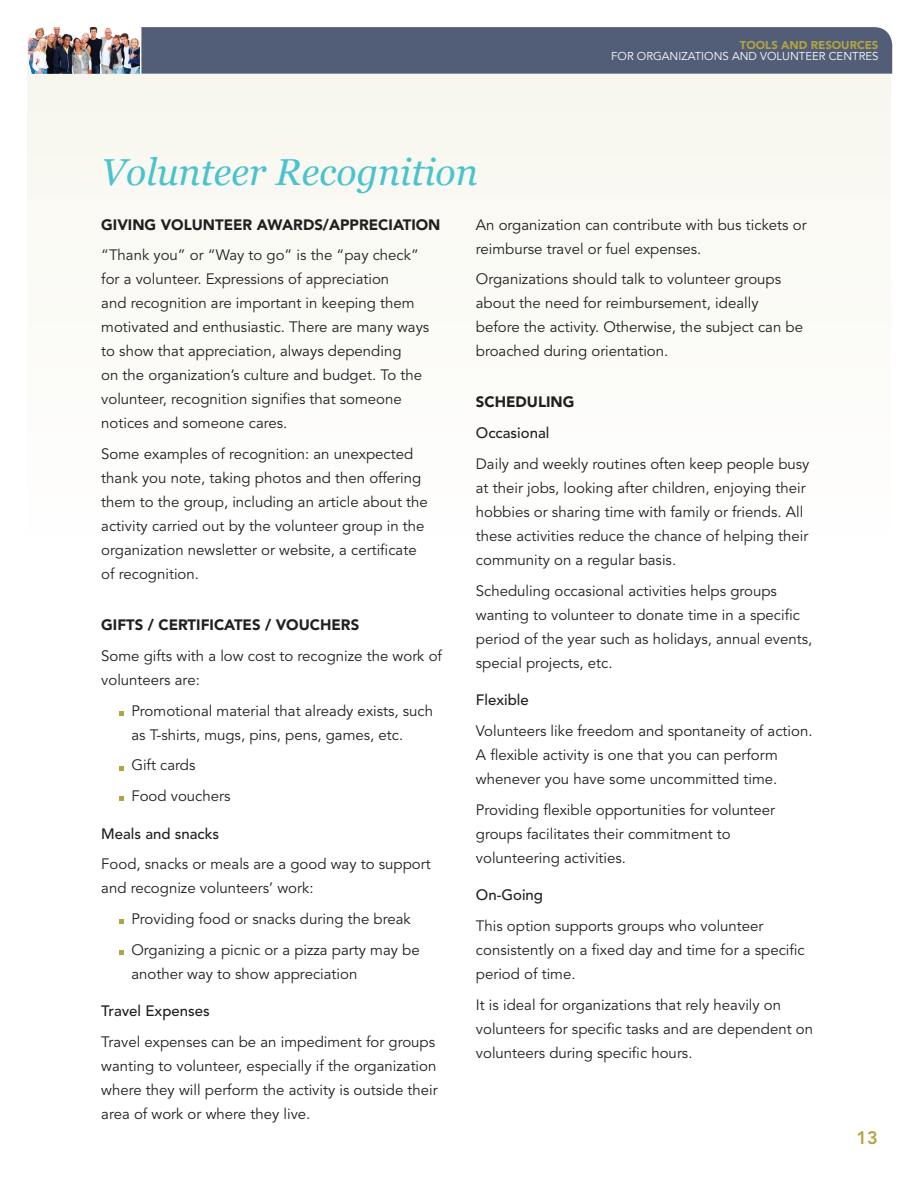
<style>
.page{position:relative;width:918px;height:1188px;background:#fff}
.page>*{position:absolute;margin:0;border:0;box-sizing:border-box;transform-origin:0 0}
.t1{font:italic 37.5px "Georgia";color:#49c3ce}
.t2{font:800 18px "Avenir LT Std";color:#b0a443}
.t3{font:15px/24px "Avenir LT Std";color:#231f20}
.t4{font:900 15px "Avenir LT Std";color:#231f20}
.t5{font:500 15px "Avenir LT Std";color:#231f20}
.t6{font:11.4px "Avenir LT Std";color:#fff}
.t7{font:900 11.4px "Avenir LT Std";color:#b0a443}
</style>
<div class="page">
<div style="left:27px;top:27px;width:864px;height:526px;background:#fbfbf6;border-radius:18px"></div>
<div style="left:141px;top:27px;width:751px;height:47px;background:#525d78"></div>
<img style="left:28px;top:27px;width:112px;height:47px">
<hr style="left:140px;top:27px;width:1px;height:47px;background:#fff">
<svg style="left:119px;top:711px;width:5px;height:5px"></svg>
<svg style="left:119px;top:766px;width:5px;height:4px"></svg>
<svg style="left:119px;top:797px;width:5px;height:4px"></svg>
<svg style="left:119px;top:920px;width:5px;height:4px"></svg>
<svg style="left:119px;top:950px;width:5px;height:5px"></svg>
<p class="t7" style="left:740px;top:38px;width:9px">TOOL</p>
<p class="t7" style="left:771px;top:38px;width:70px">S AND RESOUR</p>
<p class="t7" style="left:857px;top:38px;width:23px">CES</p>
<p class="t6" style="left:611px;top:50px;width:269px">FOR ORGANIZATIONS AND VOLUNTEER CENTRES</p>
<h1 class="t1" style="left:101px;top:150px;width:378px">Volunteer Recognition</h1>
<p class="t4" style="left:101px;top:215px;width:341px">GIVING VOLUNTEER AWARDS/APPRECIATION</p>
<p class="t3" style="left:101px;top:244px;width:330px">“Thank you” or “Way to go” is the “pay check” for a volunteer. Expressions of appreciation<br>and recognition are important in keeping them motivated and enthusiastic. There are many ways to show that appreciation, always depending<br>on the organization’s culture and budget. To the volunteer, recognition signifies that someone notices and someone cares.</p>
<p class="t3" style="left:101px;top:442px;width:328px">Some examples of recognition: an unexpected thank you note, taking photos and then offering them to the group, including an article about the activity carried out by the volunteer group in the organization newsletter or website, a certificate of recognition.</p>
<p class="t4" style="left:101px;top:616px;width:259px">GIFTS / CERTIFICATES / VOUCHERS</p>
<p class="t3" style="left:101px;top:644px;width:342px">Some gifts with a low cost to recognize the work of volunteers are:</p>
<p class="t3" style="left:131px;top:699px;width:303px">Promotional material that already exists, such as T-shirts, mugs, pins, pens, games, etc.</p>
<p class="t3" style="left:131px;top:750px;width:101px;line-height:30.8px">Gift cards<br>Food vouchers</p>
<p class="t5" style="left:101px;top:825px;width:120px">Meals and snacks</p>
<p class="t3" style="left:101px;top:853px;width:331px">Food, snacks or meals are a good way to support and recognize volunteers’ work:</p>
<p class="t3" style="left:131px;top:904px;width:290px;line-height:30.8px">Providing food or snacks during the break<br>Organizing a picnic or a pizza party may be</p>
<p class="t3" style="left:131px;top:962px;width:228px">another way to show appreciation</p>
<p class="t5" style="left:101px;top:1003px;width:110px">Travel Expenses</p>
<p class="t3" style="left:101px;top:1030px;width:338px">Travel expenses can be an impediment for groups wanting to volunteer, especially if the organization where they will perform the activity is outside their area of work or where they live.</p>
<p class="t3" style="left:476px;top:213px;width:332px">An organization can contribute with bus tickets or reimburse travel or fuel expenses.</p>
<p class="t3" style="left:476px;top:268px;width:329px">Organizations should talk to volunteer groups about the need for reimbursement, ideally before the activity. Otherwise, the subject can be broached during orientation.</p>
<p class="t4" style="left:476px;top:393px;width:99px">SCHEDULING</p>
<p class="t5" style="left:476px;top:424px;width:75px">Occasional</p>
<p class="t3" style="left:476px;top:452px;width:335px">Daily and weekly routines often keep people busy at their jobs, looking after children, enjoying their hobbies or sharing time with family or friends. All these activities reduce the chance of helping their community on a regular basis.</p>
<p class="t3" style="left:476px;top:579px;width:338px">Scheduling occasional activities helps groups wanting to volunteer to donate time in a specific period of the year such as holidays, annual events, special projects, etc.</p>
<p class="t5" style="left:476px;top:691px;width:55px">Flexible</p>
<p class="t3" style="left:476px;top:719px;width:336px">Volunteers like freedom and spontaneity of action.<br>A flexible activity is one that you can perform whenever you have some uncommitted time.</p>
<p class="t3" style="left:476px;top:798px;width:301px">Providing flexible opportunities for volunteer groups facilitates their commitment to volunteering activities.</p>
<p class="t5" style="left:476px;top:886px;width:69px">On-Going</p>
<p class="t3" style="left:476px;top:914px;width:330px">This option supports groups who volunteer consistently on a fixed day and time for a specific period of time.</p>
<p class="t3" style="left:476px;top:993px;width:339px">It is ideal for organizations that rely heavily on volunteers for specific tasks and are dependent on volunteers during specific hours.</p>
<p class="t2" style="left:856px;top:1127px;width:23px">13</p>
</div>
